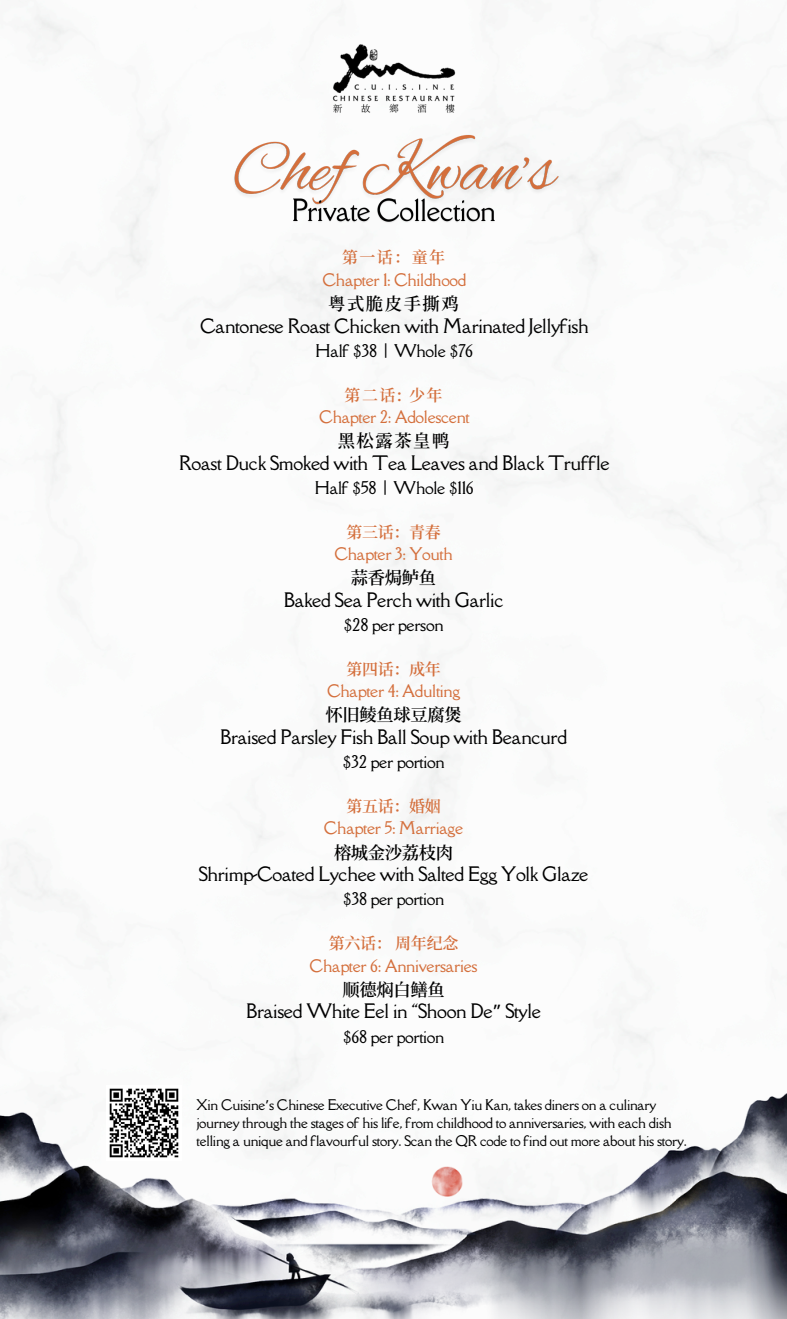
<style>
.page{position:relative;width:787px;height:1319px;background:#fff}
.page>*{position:absolute;margin:0;border:0;box-sizing:border-box;transform-origin:0 0}
.t1{font:18.3px "Della Respira";letter-spacing:-.02em;color:#000}
.t2{font:600 17.25px "Source Han Serif SC";letter-spacing:-.02em;color:#000}
.t3{font:16.05px/22.4px "Della Respira";letter-spacing:-.02em;color:#d46f3c;text-align:center}
.t4{font:16.05px "Della Respira";letter-spacing:-.02em;color:#000}
.t5{font:13.5px/18px "Della Respira";letter-spacing:-.02em;color:#000}
.s1{font-family:"Source Han Serif SC";font-weight:600}
.s2{font-family:"Noto Sans Gurmukhi"}
</style>
<div class="page">
<img style="left:0;top:1093px;width:786px;height:225px">
<img style="left:326px;top:38px;width:135px;height:82px">
<img style="left:107px;top:1088px;width:74px;height:72px">
<img style="left:232px;top:129px;width:332px;height:91px">
<img style="left:289px;top:191px;width:209px;height:38px">
<h3 class="t3" style="left:322px;top:246px;width:145px"><span class="s1">第一话：童年<br></span>Chapter 1: Childhood</h3>
<h3 class="t2" style="left:328px;top:290px;width:132px">粤式脆皮手撕鸡</h3>
<h3 class="t1" style="left:200px;top:313px;width:390px">Cantonese Roast Chicken with Marinated Jellyfish</h3>
<h3 class="t4" style="left:315px;top:340px;width:159px">Half $38 | Whole $76</h3>
<h3 class="t3" style="left:319px;top:383px;width:152px"><span class="s1">第二话: 少年<br></span>Chapter 2: Adolescent</h3>
<h3 class="t2" style="left:337px;top:427px;width:113px">黑松露茶皇鸭</h3>
<h3 class="t1" style="left:179px;top:450px;width:432px">Roast Duck Smoked with Tea Leaves and Black Truffle</h3>
<h3 class="t4" style="left:315px;top:477px;width:160px">Half $58 | Whole $116</h3>
<h3 class="t3" style="left:334px;top:520px;width:120px"><span class="s1">第三话：青春<br></span>Chapter 3: Youth</h3>
<h3 class="t2" style="left:351px;top:564px;width:85px">蒜香焗鲈鱼</h3>
<h3 class="t1" style="left:283px;top:587px;width:221px">Baked Sea Perch with Garlic</h3>
<h3 class="t4" style="left:343px;top:614px;width:101px">$28 per person</h3>
<h3 class="t3" style="left:327px;top:657px;width:135px"><span class="s1">第四话：成年<br></span>Chapter 4: Adulting</h3>
<h3 class="t2" style="left:325px;top:701px;width:138px">怀旧鲮鱼球豆腐煲</h3>
<h3 class="t1" style="left:220px;top:724px;width:348px">Braised Parsley Fish Ball Soup with Beancurd</h3>
<h3 class="t4" style="left:342px;top:751px;width:104px">$32 per portion</h3>
<h3 class="t3" style="left:324px;top:794px;width:141px"><span class="s1">第五话：婚姻<br></span>Chapter 5: Marriage</h3>
<h3 class="t2" style="left:334px;top:839px;width:118px">榕城金沙荔枝肉</h3>
<h3 class="t1" style="left:199px;top:861px;width:391px">Shrimp-Coated Lychee with Salted Egg Yolk Glaze</h3>
<h3 class="t4" style="left:343px;top:888px;width:103px">$38 per portion</h3>
<p class="t3" style="left:309px;top:932px;width:169px"><span class="s1">第六话：周年纪念<br></span>Chapter 6: Anniversaries</p>
<p class="t2" style="left:342px;top:976px;width:102px">顺德焖白鳝鱼</p>
<p class="t1" style="left:246px;top:998px;width:296px">Braised White Eel in “Shoon De<span class="s2">”</span> Style</p>
<p class="t4" style="left:343px;top:1025px;width:103px">$68 per portion</p>
<p class="t5" style="left:196px;top:1095px;width:491px">Xin Cuisine<span class="s2">’</span>s Chinese Executive Chef, Kwan Yiu Kan, takes diners on a culinary journey through the stages of his life, from childhood to anniversaries, with each dish telling a unique and flavourful story. Scan the QR code to find out more about his story.</p>
</div>
